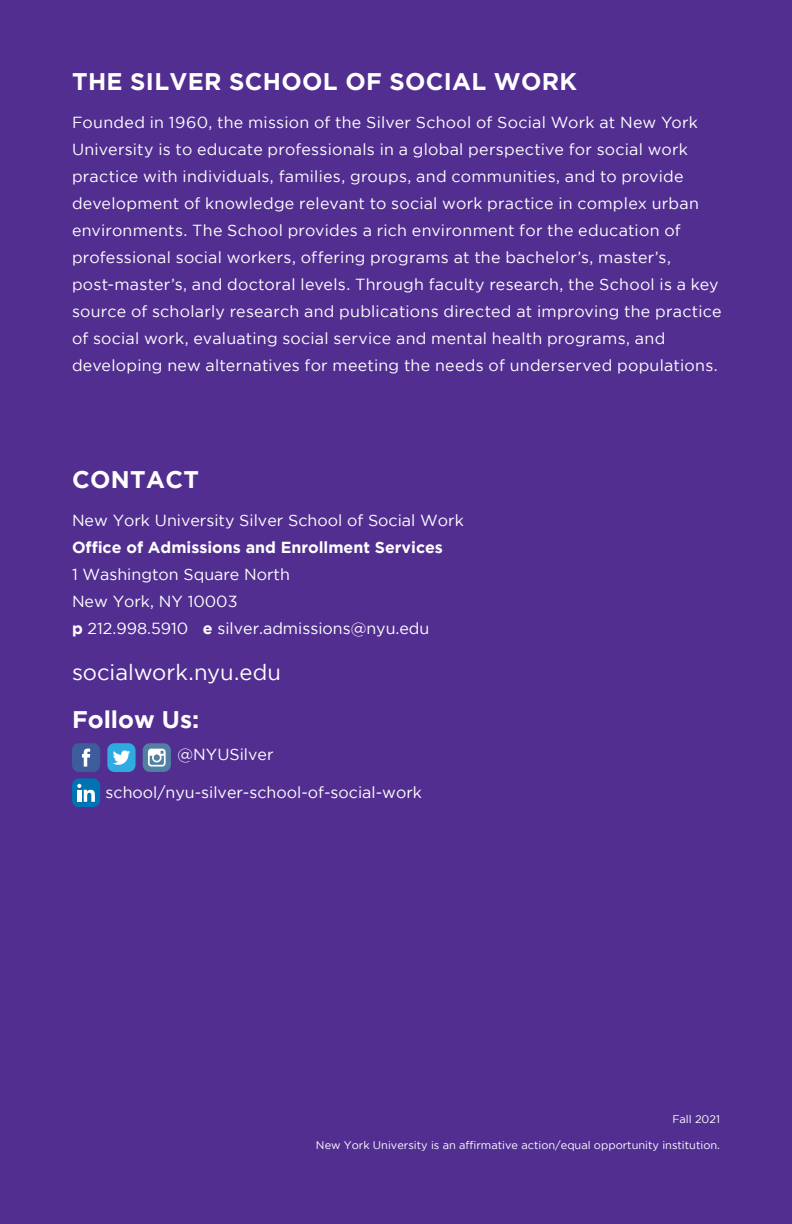
<style>
.page{position:relative;width:792px;height:1224px;background:#522e91}
.page>*{position:absolute;margin:0;border:0;box-sizing:border-box;transform-origin:0 0}
.t1{font:700 24px "Gotham";letter-spacing:.015em;color:#fff}
.t2{font:22px "Gotham";color:#fff}
.t3{font:16px/27px "Gotham";letter-spacing:.015em;color:#fff}
.t4{font:700 16px "Gotham";color:#fff}
.t5{font:11px "Gotham";color:#fff}
.s1{font-weight:700}
</style>
<div class="page">
<div style="left:143px;top:743px;width:28px;height:29px;background:#5280a3;border-radius:7px"></div>
<svg style="left:148px;top:749px;width:18px;height:18px"></svg>
<div style="left:72px;top:778px;width:28px;height:29px;background:#0073b3;border-radius:7px"></div>
<svg style="left:77px;top:784px;width:18px;height:18px"></svg>
<div style="left:107px;top:743px;width:29px;height:29px;background:#2eabe0;border-radius:7px"></div>
<svg style="left:113px;top:750px;width:17px;height:15px"></svg>
<div style="left:72px;top:743px;width:28px;height:29px;background:#3d5c9c;border-radius:7px"></div>
<svg style="left:82px;top:749px;width:8px;height:18px"></svg>
<p class="t1" style="left:72px;top:67px;width:506px">THE SILVER SCHOOL OF SOCIAL WORK</p>
<p class="t3" style="left:72px;top:109px;width:651px">Founded in 1960, the mission of the Silver School of Social Work at New York University is to educate professionals in a global perspective for social work practice with individuals, families, groups, and communities, and to provide development of knowledge relevant to social work practice in complex urban environments. The School provides a rich environment for the education of professional social workers, offering programs at the bachelor’s, master’s, post-master’s, and doctoral levels. Through faculty research, the School is a key source of scholarly research and publications directed at improving the practice of social work, evaluating social service and mental health programs, and developing new alternatives for meeting the needs of underserved populations.</p>
<p class="t1" style="left:72px;top:465px;width:128px">CONTACT</p>
<p class="t3" style="left:72px;top:507px;width:393px">New York University Silver School of Social Work</p>
<p class="t4" style="left:72px;top:538px;width:372px">Office of Admissions and Enrollment Services</p>
<p class="t3" style="left:72px;top:560px;width:219px">1 Washington Square North</p>
<p class="t3" style="left:72px;top:587px;width:167px">New York, NY 10003</p>
<p class="t3" style="left:72px;top:614px;width:359px"><span class="s1">p</span> 212.998.5910 <span class="s1">e</span> silver.admissions@nyu.edu</p>
<p class="t2" style="left:72px;top:660px;width:211px">socialwork.nyu.edu</p>
<p class="t1" style="left:72px;top:706px;width:129px">Follow Us:</p>
<p class="t3" style="left:178px;top:741px;width:97px">@NYUSilver</p>
<p class="t3" style="left:106px;top:779px;width:318px">school/nyu-silver-school-of-social-work</p>
<p class="t5" style="left:672px;top:1113px;width:49px">Fall 2021</p>
<p class="t5" style="left:316px;top:1139px;width:406px">New York University is an affirmative action/equal opportunity institution.</p>
</div>
